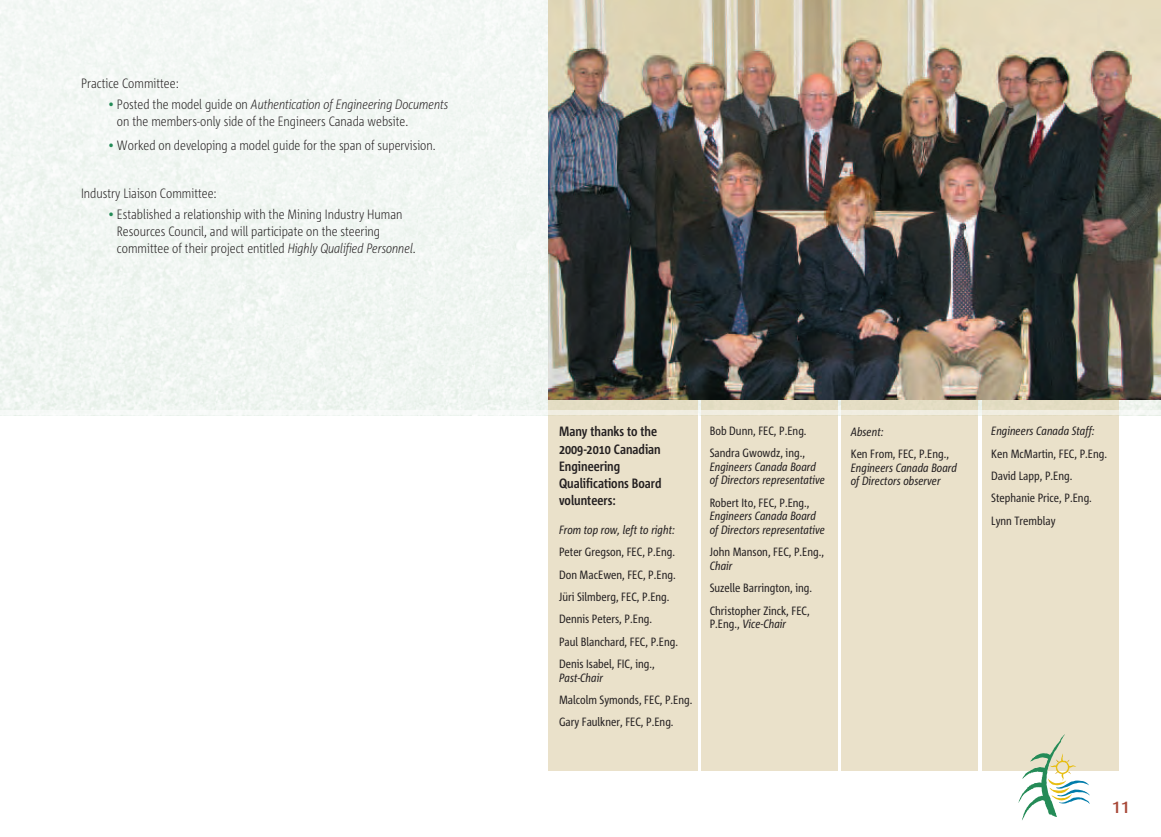
<style>
.page{position:relative;width:1161px;height:837px;background:#fff}
.page>*{position:absolute;margin:0;border:0;box-sizing:border-box;transform-origin:0 0}
.t1{font:500 16.5px "Dax";color:#a84939}
.t2{font:300 13.5px/17.2px "Corpid Cd";color:#231f20}
.t3{font:700 13.5px/17.2px "Corpid Cd";color:#231f20}
.t4{font:12px/22.4px "Corpid Cd";color:#231f20}
.t5{font:italic 12px/13.5px "Corpid Cd";color:#231f20}
.s1{color:#248b57}
.s2{font-style:italic}
.s3{font-style:normal}
</style>
<div class="page">
<div style="left:0;top:0;width:1161px;height:410px;background:#f2f7f4"></div>
<div style="left:548px;top:299px;width:149px;height:471px;background:#eae1ca"></div>
<div style="left:701px;top:299px;width:137px;height:471px;background:#eae1ca"></div>
<div style="left:841px;top:299px;width:137px;height:471px;background:#eae1ca"></div>
<div style="left:982px;top:299px;width:137px;height:471px;background:#eae1ca"></div>
<img style="left:548px;top:0;width:613px;height:399px">
<svg style="left:0;top:410px;width:1161px;height:5px;fill:#f3f7f3"></svg>
<svg style="left:1019px;top:734px;width:71px;height:86px"></svg>
<p class="t2" style="left:81px;top:75px;width:99px">Practice Committee:</p>
<p class="t2" style="left:117px;top:96px;width:333px;text-indent:-9px"><span class="s1">•</span> Posted the model guide on <span class="s2">Authentication of Engineering Documents </span>on the members-only side of the Engineers Canada website.</p>
<p class="t2" style="left:108px;top:137px;width:329px"><span class="s1">•</span> Worked on developing a model guide for the span of supervision.</p>
<p class="t2" style="left:81px;top:185px;width:137px">Industry Liaison Committee:</p>
<p class="t2" style="left:117px;top:206px;width:300px;text-indent:-9px"><span class="s1">•</span> Established a relationship with the Mining Industry Human<br>Resources Council, and will participate on the steering committee of their project entitled <span class="s2">Highly Qualified Personnel</span>.</p>
<p class="t3" style="left:559px;top:423px;width:104px">Many thanks to the<br>2009-2010 Canadian<br>Engineering<br>Qualifications Board volunteers:</p>
<p class="t5" style="left:559px;top:523px;width:117px">From top row, left to right:</p>
<p class="t4" style="left:559px;top:541px;width:121px">Peter Gregson, FEC, P.Eng.<br>Don MacEwen, FEC, P.Eng.<br>Jüri Silmberg, FEC, P.Eng.<br>Dennis Peters, P.Eng.<br>Paul Blanchard, FEC, P.Eng.<br>Denis Isabel, FIC, ing.,</p>
<p class="t5" style="left:559px;top:671px;width:45px">Past-Chair</p>
<p class="t4" style="left:559px;top:689px;width:135px">Malcolm Symonds, FEC, P.Eng.<br>Gary Faulkner, FEC, P.Eng.</p>
<p class="t4" style="left:710px;top:420px;width:98px">Bob Dunn, FEC, P.Eng.<br>Sandra Gwowdz, ing.,</p>
<p class="t5" style="left:710px;top:460px;width:117px">Engineers Canada Board of Directors representative</p>
<p class="t4" style="left:710px;top:492px;width:101px">Robert Ito, FEC, P.Eng.,</p>
<p class="t5" style="left:710px;top:510px;width:117px">Engineers Canada Board of Directors representative</p>
<p class="t4" style="left:710px;top:541px;width:116px">John Manson, FEC, P.Eng.,</p>
<p class="t5" style="left:710px;top:559px;width:24px">Chair</p>
<p class="t4" style="left:710px;top:577px;width:104px">Suzelle Barrington, ing.<br>Christopher Zinck, FEC,</p>
<p class="t5" style="left:710px;top:617px;width:78px"><span class="s3">P.Eng.,</span> Vice-Chair</p>
<p class="t5" style="left:851px;top:425px;width:34px">Absent:</p>
<p class="t4" style="left:851px;top:443px;width:100px">Ken From, FEC, P.Eng.,</p>
<p class="t5" style="left:851px;top:461px;width:108px">Engineers Canada Board of Directors observer</p>
<p class="t5" style="left:991px;top:424px;width:105px">Engineers Canada Staff:</p>
<p class="t4" style="left:991px;top:442px;width:117px">Ken McMartin, FEC, P.Eng.<br>David Lapp, P.Eng.<br>Stephanie Price, P.Eng.<br>Lynn Tremblay</p>
<h1 class="t1" style="left:1112px;top:798px;width:20px">11</h1>
</div>
